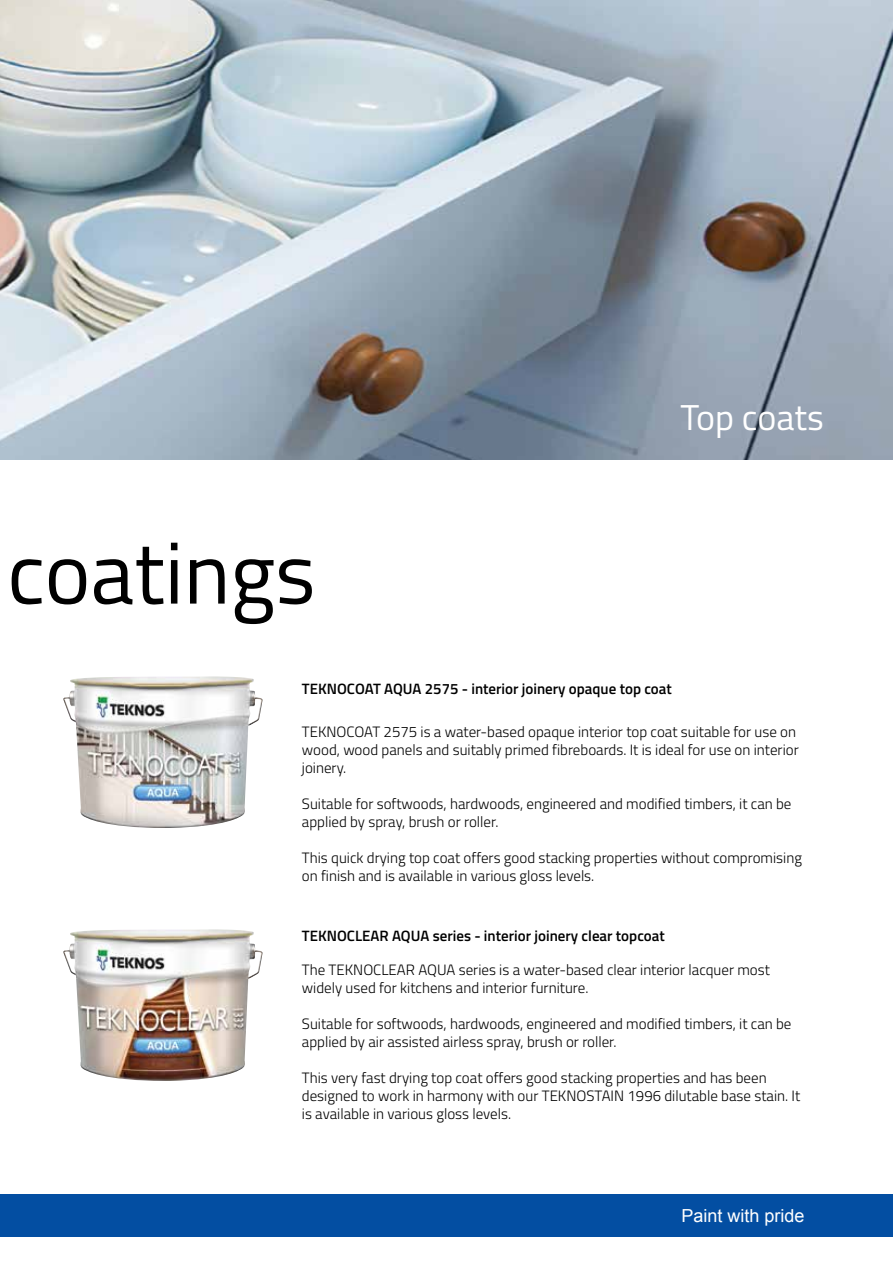
<style>
.page{position:relative;width:893px;height:1263px;background:#fff}
.page>*{position:absolute;margin:0;border:0;box-sizing:border-box;transform-origin:0 0}
.t1{font:87px "Titillium";color:#000}
.t2{font:36px "Titillium";color:#fff}
.t3{font:18px "Arial";color:#fff}
.t4{font:300 15px/18px "Titillium";color:#000}
.t5{font:600 15px "Titillium";color:#000}
</style>
<div class="page">
<div style="left:0;top:1194px;width:893px;height:42px;background:#034ea2"></div>
<img style="left:0;top:0;width:893px;height:459px">
<img style="left:63px;top:676px;width:200px;height:152px">
<img style="left:63px;top:929px;width:200px;height:152px">
<h2 class="t2" style="left:680px;top:391px;width:145px">Top coats</h2>
<h1 class="t1" style="left:7px;top:509px;width:310px">coatings</h1>
<p class="t5" style="left:302px;top:677px;width:371px">TEKNOCOAT AQUA 2575 - interior joinery opaque top coat</p>
<p class="t4" style="left:302px;top:722px;width:498px">TEKNOCOAT 2575 is a water-based opaque interior top coat suitable for use on wood, wood panels and suitably primed fibreboards. It is ideal for use on interior joinery.</p>
<p class="t4" style="left:302px;top:794px;width:491px">Suitable for softwoods, hardwoods, engineered and modified timbers, it can be applied by spray, brush or roller.</p>
<p class="t4" style="left:302px;top:848px;width:502px">This quick drying top coat offers good stacking properties without compromising on finish and is available in various gloss levels.</p>
<p class="t5" style="left:302px;top:924px;width:364px">TEKNOCLEAR AQUA series - interior joinery clear topcoat</p>
<p class="t4" style="left:302px;top:960px;width:470px">The TEKNOCLEAR AQUA series is a water-based clear interior lacquer most widely used for kitchens and interior furniture.</p>
<p class="t4" style="left:302px;top:1014px;width:491px">Suitable for softwoods, hardwoods, engineered and modified timbers, it can be applied by air assisted airless spray, brush or roller.</p>
<p class="t4" style="left:302px;top:1068px;width:500px">This very fast drying top coat offers good stacking properties and has been designed to work in harmony with our TEKNOSTAIN 1996 dilutable base stain. It is available in various gloss levels.</p>
<p class="t3" style="left:681px;top:1206px;width:125px">Paint with pride</p>
</div>
